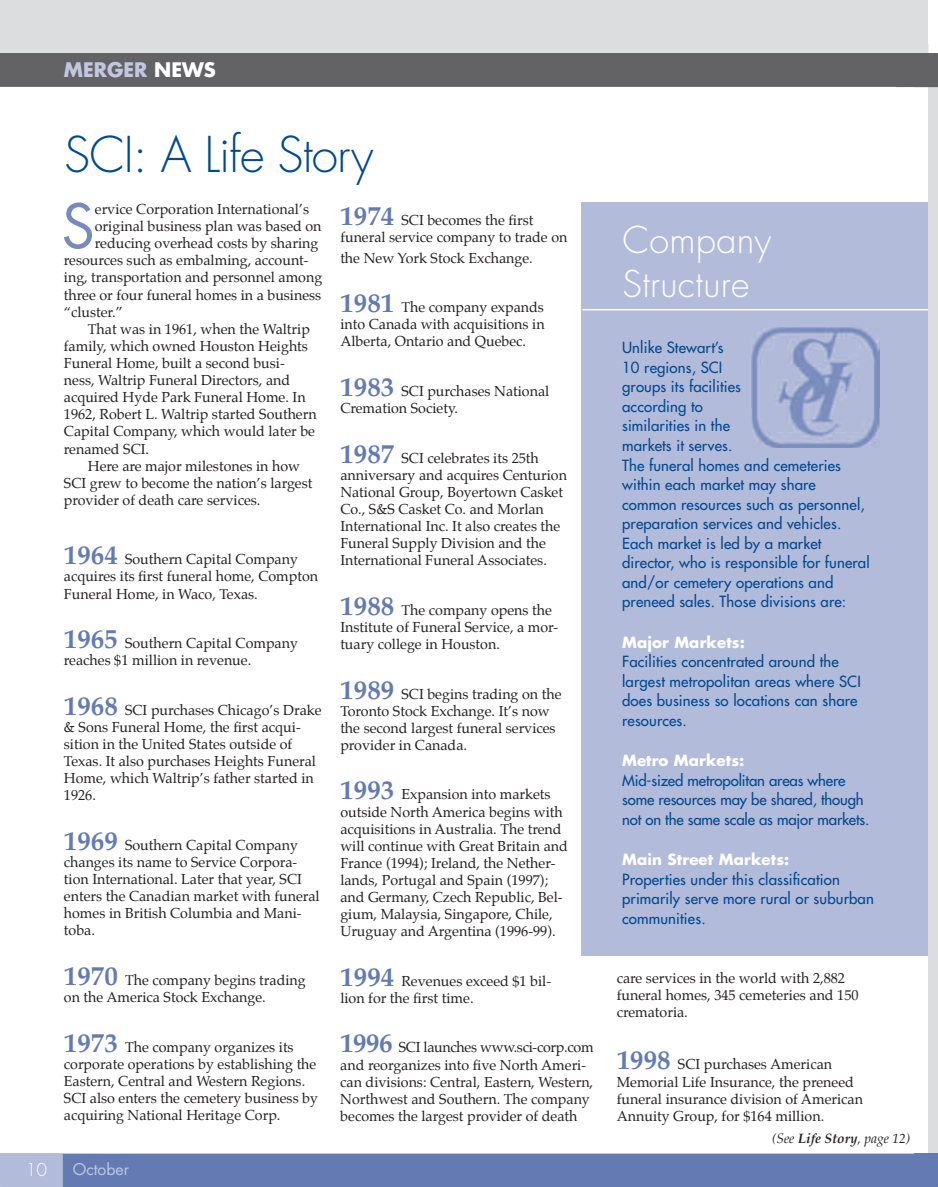
<style>
.page{position:relative;width:938px;height:1187px;background:#fff}
.page>*{position:absolute;margin:0;border:0;box-sizing:border-box;transform-origin:0 0}
.t1{font:59.55px "Futura";color:#788bbc}
.t2{font:300 48px "Futura";letter-spacing:-.02em;color:#014990}
.t3{font:300 36px/43.2px "Futura";letter-spacing:.01em;color:#fff}
.t4{font:700 19.5px "Futura";color:#c1c7e1}
.t5{font:300 17.25px "Futura";color:#fff}
.t6{font:15.75px "Futura";color:#c1c7e1}
.t7{font:15px/19.5px "Futura";letter-spacing:.01em;color:#014990}
.t8{font:15px/19.5px "Futura";letter-spacing:-.01em;color:#014990}
.t9{font:700 15px "Futura";letter-spacing:.01em;color:#fff}
.t10{font:14.25px/17.1px "Palatino";color:#231f20}
.t11{font:italic 13.5px "Palatino";color:#231f20}
.s1{color:#fff}
.s2{font-weight:700;font-size:27px;color:#637bb2}
.s3{font-weight:700}
</style>
<div class="page">
<div style="left:928px;top:53px;width:10px;height:1117px;background:#dcdddf"></div>
<div style="left:0;top:0;width:928px;height:53px;background:#dcdddf"></div>
<svg style="left:0;top:44px;width:938px;height:43px"></svg>
<div style="left:581px;top:202px;width:347px;height:753px;background:#b3bbda"></div>
<hr style="left:582px;top:309px;width:346px;height:1px;background:#fff">
<img style="left:752px;top:327px;width:127px;height:121px">
<svg style="left:871px;top:439px;width:9px;height:8px"></svg>
<svg style="left:0;top:1153px;width:938px;height:34px"></svg>
<h3 class="t4" style="left:64px;top:56px;width:153px">MERGER <span class="s1">NEwS</span></h3>
<h2 class="t2" style="left:64px;top:124px;width:311px">SCI: A Life Story</h2>
<h1 class="t1" style="left:62px;top:185px;width:35px">S</h1>
<p class="t10" style="left:95px;top:200px;width:216px">ervice Corporation International’s</p>
<p class="t10" style="left:340px;top:211px;width:229px"><span class="s2">1974</span> SCI becomes the first funeral service company to trade on</p>
<p class="t10" style="left:340px;top:249px;width:194px">the New York Stock Exchange.</p>
<p class="t10" style="left:340px;top:298px;width:206px;text-align:justify"><span class="s2">1981</span> The company expands into Canada with acquisitions in Alberta, Ontario and Quebec.</p>
<p class="t10" style="left:340px;top:382px;width:210px"><span class="s2">1983</span> SCI purchases National<br>Cremation Society.</p>
<p class="t10" style="left:340px;top:449px;width:228px"><span class="s2">1987</span> SCI celebrates its 25th anniversary and acquires Centurion National Group, Boyertown Casket Co., S&amp;S Casket Co. and Morlan International Inc. It also creates the Funeral Supply Division and the International Funeral Associates.</p>
<p class="t10" style="left:340px;top:601px;width:219px"><span class="s2">1988</span> The company opens the<br>Institute of Funeral Service, a mor&shy;tuary college in Houston.</p>
<p class="t10" style="left:340px;top:685px;width:223px"><span class="s2">1989</span> SCI begins trading on the<br>Toronto Stock Exchange. It’s now the second largest funeral services provider in Canada.</p>
<p class="t10" style="left:340px;top:785px;width:229px"><span class="s2">1993</span> Expansion into markets outside North America begins with acquisitions in Australia. The trend will continue with Great Britain and France (1994); Ireland, the Nether&shy;lands, Portugal and Spain (1997); and Germany, Czech Republic, Bel&shy;gium, Malaysia, Singapore, Chile, Uruguay and Argentina (1996-99).</p>
<p class="t10" style="left:340px;top:972px;width:212px"><span class="s2">1994</span> Revenues exceed $1 bil&shy;lion for the first time.</p>
<p class="t10" style="left:340px;top:1038px;width:255px"><span class="s2">1996</span> SCI launches www.sci-corp.com and reorganizes into five North Ameri&shy;can divisions: Central, Eastern, Western, Northwest and Southern. The company becomes the largest provider of death</p>
<p class="t10" style="left:95px;top:217px;width:228px">original business plan was based on</p>
<p class="t10" style="left:95px;top:235px;width:225px">reducing overhead costs by sharing</p>
<p class="t10" style="left:64px;top:252px;width:246px">resources such as embalming, account-</p>
<p class="t10" style="left:64px;top:269px;width:260px">ing, transportation and personnel among</p>
<p class="t10" style="left:64px;top:286px;width:259px">three or four funeral homes in a business</p>
<p class="t10" style="left:64px;top:303px;width:60px">“cluster.”</p>
<p class="t10" style="left:88px;top:320px;width:223px">That was in 1961, when the Waltrip</p>
<p class="t10" style="left:64px;top:337px;width:246px">family, which owned Houston Heights</p>
<p class="t10" style="left:64px;top:354px;width:222px">Funeral Home, built a second busi-</p>
<p class="t10" style="left:64px;top:371px;width:228px">ness, Waltrip Funeral Directors, and</p>
<p class="t10" style="left:64px;top:388px;width:243px">acquired Hyde Park Funeral Home. In</p>
<p class="t10" style="left:64px;top:406px;width:254px">1962, Robert L. Waltrip started Southern</p>
<p class="t10" style="left:64px;top:423px;width:253px">Capital Company, which would later be</p>
<p class="t10" style="left:64px;top:440px;width:87px">renamed SCI.</p>
<p class="t10" style="left:88px;top:457px;width:214px">Here are major milestones in how</p>
<p class="t10" style="left:64px;top:474px;width:250px">SCI grew to become the nation’s largest</p>
<p class="t10" style="left:64px;top:491px;width:198px">provider of death care services.</p>
<p class="t10" style="left:64px;top:550px;width:256px"><span class="s2">1964</span> Southern Capital Company acquires its first funeral home, Compton<br>Funeral Home, in Waco, Texas.</p>
<p class="t10" style="left:64px;top:634px;width:236px"><span class="s2">1965</span> Southern Capital Company reaches $1 million in revenue.</p>
<p class="t10" style="left:64px;top:701px;width:259px"><span class="s2">1968</span> SCI purchases Chicago’s Drake &amp; Sons Funeral Home, the first acqui&shy;sition in the United States outside of<br>Texas. It also purchases Heights Funeral<br>Home, which Waltrip’s father started in<br>1926.</p>
<p class="t10" style="left:64px;top:836px;width:257px"><span class="s2">1969</span> Southern Capital Company changes its name to Service Corpora&shy;tion International. Later that year, SCI enters the Canadian market with funeral homes in British Columbia and Mani&shy;toba.</p>
<p class="t10" style="left:64px;top:971px;width:243px"><span class="s2">1970</span> The company begins trading on the America Stock Exchange.</p>
<p class="t10" style="left:64px;top:1037px;width:256px"><span class="s2">1973</span> The company organizes its corporate operations by establishing the Eastern, Central and Western Regions.<br>SCI also enters the cemetery business by acquiring National Heritage Corp.</p>
<p class="t5" style="left:26px;top:1158px;width:23px">10</p>
<p class="t6" style="left:73px;top:1157px;width:58px">October</p>
<h3 class="t3" style="left:622px;top:219px;width:151px">Company<br>Structure</h3>
<p class="t7" style="left:622px;top:338px;width:249px">Unlike Stewart’s<br>10 regions, SCI<br>groups its facilities<br>according to<br>similarities in the<br>markets it serves.<br>The funeral homes and cemeteries within each market may share common resources such as personnel, preparation services and vehicles.<br>Each market is led by a market director, who is responsible for funeral and/or cemetery operations and preneed sales. Those divisions are:</p>
<p class="t9" style="left:622px;top:631px;width:124px">Major Markets:</p>
<p class="t7" style="left:622px;top:651px;width:240px">Facilities concentrated around the largest metropolitan areas where SCI does business so locations can share resources.</p>
<p class="t9" style="left:622px;top:750px;width:124px">Metro Markets:</p>
<p class="t8" style="left:622px;top:770px;width:249px">Mid-sized metropolitan areas where some resources may be shared, though not on the same scale as major markets.</p>
<p class="t9" style="left:622px;top:849px;width:169px">Main Street Markets:</p>
<p class="t7" style="left:622px;top:869px;width:253px">Properties under this classification primarily serve more rural or suburban communities.</p>
<p class="t10" style="left:617px;top:969px;width:243px">care services in the world with 2,882 funeral homes, 345 cemeteries and 150 crematoria.</p>
<p class="t10" style="left:617px;top:1055px;width:248px"><span class="s2">1998</span> SCI purchases American Memorial Life Insurance, the preneed funeral insurance division of American Annuity Group, for $164 million.</p>
<p class="t11" style="left:772px;top:1127px;width:140px">(See <span class="s3">Life Story</span>, page 12)</p>
</div>
